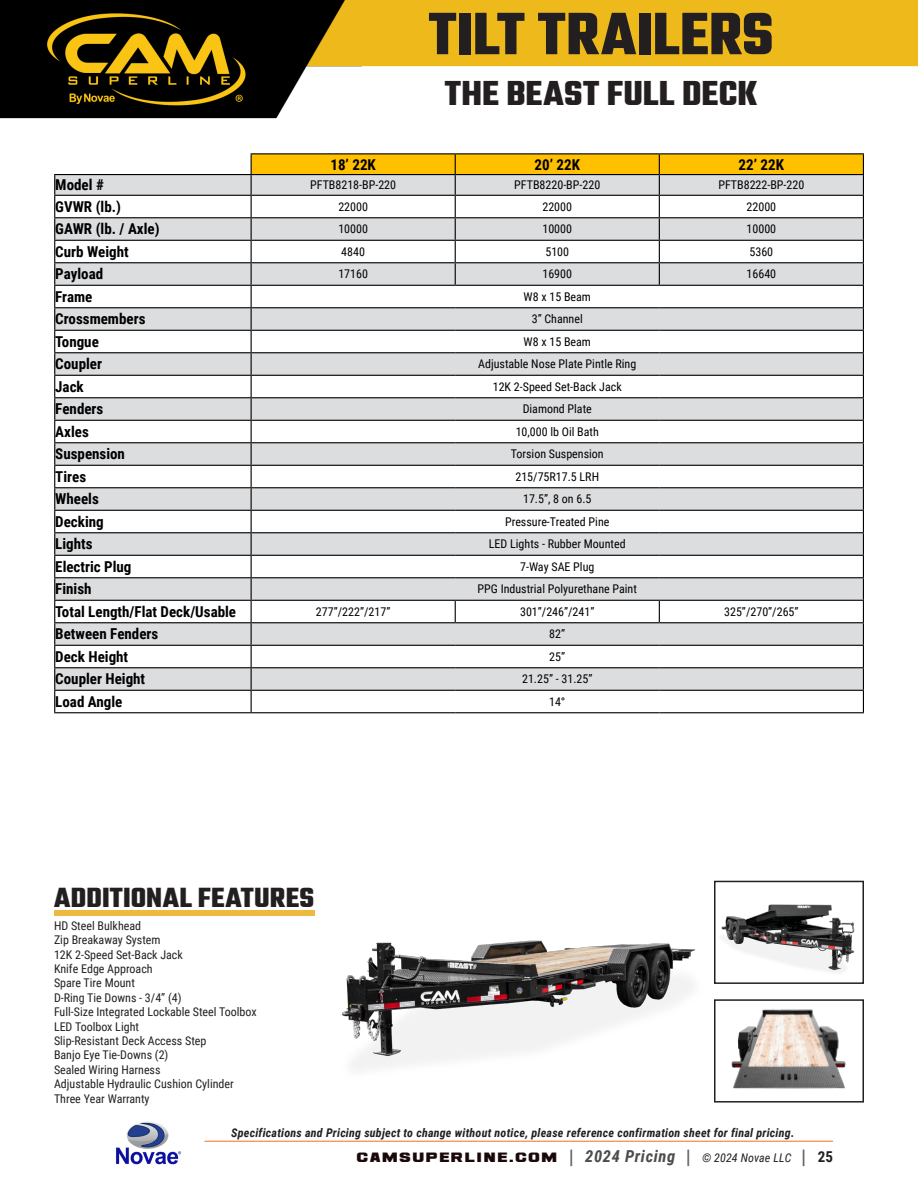
<style>
.page{position:relative;width:918px;height:1188px;background:#fff}
.page>*{position:absolute;margin:0;border:0;box-sizing:border-box;transform-origin:0 0}
.t1{font:700 64.5px "Teko";letter-spacing:.005em;color:#231f20}
.t2{font:700 37.5px "Teko";letter-spacing:.005em;color:#231f20}
.t3{font:700 30px "Teko";letter-spacing:.01em;color:#231f20}
.Paragraph_Style_1{font:700 15px "Roboto Condensed";color:#000}
.Paragraph_Style_1-2{font:12px "Roboto Condensed";color:#000}
.t4{font:12px "Roboto Condensed";color:#231f20}
.t5{font:italic 700 12px "Roboto Condensed";letter-spacing:.02em;color:#231f20}
.t6{font:10.5px "Ash";letter-spacing:.17em;color:#1a090b}
.s1{font-family:"Myriad Pro";font-weight:700;font-style:italic;font-size:16.5px;color:#636366}
.s2{font-family:"Roboto Condensed";font-weight:700;font-style:italic;font-size:16.5px;color:#4b4c4d}
.s3{font-family:"Roboto Condensed";font-style:italic;font-size:12px;color:#231f20}
.s4{font-family:"Roboto Condensed";font-weight:700;font-size:15px;color:#231f20}
</style>
<div class="page">
<hr style="left:205px;top:1141px;width:628px;height:1px;background:#f36e21">
<img style="left:116px;top:1122px;width:66px;height:43px">
<img style="left:0;top:0;width:918px;height:119px">
<img style="left:314px;top:910px;width:382px;height:160px">
<img style="left:721px;top:904px;width:134px;height:68px">
<div style="left:714px;top:881px;width:150px;height:103px;border:2px solid #231f20"></div>
<img style="left:731px;top:1009px;width:115px;height:80px">
<div style="left:714px;top:999px;width:150px;height:104px;border:2px solid #231f20"></div>
<div style="left:54px;top:910px;width:260px;height:6px;background:#edb941"></div>
<svg style="left:55px;top:175px;width:196px;height:515px;fill:#dcdddf"></svg>
<hr style="left:251px;top:153px;width:204px;height:1px;background:#000">
<hr style="left:455px;top:153px;width:204px;height:1px;background:#000">
<hr style="left:659px;top:153px;width:205px;height:1px;background:#000">
<hr style="left:54px;top:174px;width:197px;height:1px;background:#000">
<hr style="left:54px;top:195px;width:197px;height:1px;background:#000">
<hr style="left:54px;top:217px;width:197px;height:1px;background:#000">
<hr style="left:54px;top:240px;width:197px;height:1px;background:#000">
<hr style="left:54px;top:262px;width:197px;height:1px;background:#000">
<hr style="left:54px;top:285px;width:197px;height:1px;background:#000">
<hr style="left:54px;top:307px;width:197px;height:1px;background:#000">
<hr style="left:54px;top:330px;width:197px;height:1px;background:#000">
<hr style="left:54px;top:352px;width:197px;height:1px;background:#000">
<hr style="left:54px;top:375px;width:197px;height:1px;background:#000">
<hr style="left:54px;top:397px;width:197px;height:1px;background:#000">
<hr style="left:54px;top:420px;width:197px;height:1px;background:#000">
<hr style="left:54px;top:442px;width:197px;height:1px;background:#000">
<hr style="left:54px;top:465px;width:197px;height:1px;background:#000">
<hr style="left:54px;top:487px;width:197px;height:1px;background:#000">
<hr style="left:54px;top:510px;width:197px;height:1px;background:#000">
<hr style="left:54px;top:532px;width:197px;height:1px;background:#000">
<hr style="left:54px;top:555px;width:197px;height:1px;background:#000">
<hr style="left:54px;top:577px;width:197px;height:1px;background:#000">
<hr style="left:54px;top:600px;width:197px;height:1px;background:#000">
<hr style="left:54px;top:622px;width:197px;height:1px;background:#000">
<hr style="left:54px;top:645px;width:197px;height:1px;background:#000">
<hr style="left:54px;top:667px;width:197px;height:1px;background:#000">
<hr style="left:54px;top:690px;width:197px;height:1px;background:#000">
<hr style="left:54px;top:712px;width:197px;height:1px;background:#000">
<hr style="left:251px;top:712px;width:204px;height:1px;background:#000">
<hr style="left:455px;top:712px;width:204px;height:1px;background:#000">
<hr style="left:659px;top:712px;width:205px;height:1px;background:#000">
<svg style="left:54px;top:175px;width:1px;height:537px"></svg>
<svg style="left:251px;top:154px;width:613px;height:558px"></svg>
<p class="t1" style="left:429px;top:-8px;width:346px">TILT TRAILERS</p>
<p class="t2" style="left:445px;top:69px;width:314px">THE BEAST FULL DECK</p>
<p class="Paragraph_Style_1" style="left:330px;top:154px;width:47px">18’ 22K</p>
<p class="Paragraph_Style_1" style="left:535px;top:154px;width:47px">20’ 22K</p>
<p class="Paragraph_Style_1" style="left:739px;top:154px;width:47px">22’ 22K</p>
<p class="Paragraph_Style_1" style="left:55px;top:174px;width:50px">Model #</p>
<p class="Paragraph_Style_1-2" style="left:310px;top:177px;width:87px">PFTB8218-BP-220</p>
<p class="Paragraph_Style_1-2" style="left:514px;top:177px;width:87px">PFTB8220-BP-220</p>
<p class="Paragraph_Style_1-2" style="left:718px;top:177px;width:87px">PFTB8222-BP-220</p>
<p class="Paragraph_Style_1" style="left:55px;top:196px;width:67px">GVWR (lb.)</p>
<p class="Paragraph_Style_1-2" style="left:338px;top:198px;width:31px">22000</p>
<p class="Paragraph_Style_1-2" style="left:542px;top:198px;width:31px">22000</p>
<p class="Paragraph_Style_1-2" style="left:747px;top:198px;width:31px">22000</p>
<p class="Paragraph_Style_1" style="left:55px;top:219px;width:106px">GAWR (lb. / Axle)</p>
<p class="Paragraph_Style_1-2" style="left:338px;top:221px;width:31px">10000</p>
<p class="Paragraph_Style_1-2" style="left:542px;top:221px;width:31px">10000</p>
<p class="Paragraph_Style_1-2" style="left:747px;top:221px;width:31px">10000</p>
<p class="Paragraph_Style_1" style="left:55px;top:241px;width:75px">Curb Weight</p>
<p class="Paragraph_Style_1-2" style="left:341px;top:243px;width:25px">4840</p>
<p class="Paragraph_Style_1-2" style="left:545px;top:243px;width:25px">5100</p>
<p class="Paragraph_Style_1-2" style="left:750px;top:243px;width:25px">5360</p>
<p class="Paragraph_Style_1" style="left:55px;top:264px;width:49px">Payload</p>
<p class="Paragraph_Style_1-2" style="left:338px;top:266px;width:31px">17160</p>
<p class="Paragraph_Style_1-2" style="left:542px;top:266px;width:31px">16900</p>
<p class="Paragraph_Style_1-2" style="left:747px;top:266px;width:31px">16640</p>
<p class="Paragraph_Style_1" style="left:55px;top:286px;width:39px">Frame</p>
<p class="Paragraph_Style_1-2" style="left:524px;top:288px;width:69px">W8 x 15 Beam</p>
<p class="Paragraph_Style_1" style="left:55px;top:309px;width:92px">Crossmembers</p>
<p class="Paragraph_Style_1-2" style="left:532px;top:311px;width:53px">3” Channel</p>
<p class="Paragraph_Style_1" style="left:55px;top:331px;width:45px">Tongue</p>
<p class="Paragraph_Style_1-2" style="left:524px;top:333px;width:69px">W8 x 15 Beam</p>
<p class="Paragraph_Style_1" style="left:55px;top:354px;width:48px">Coupler</p>
<p class="Paragraph_Style_1-2" style="left:478px;top:356px;width:160px">Adjustable Nose Plate Pintle Ring</p>
<p class="Paragraph_Style_1" style="left:55px;top:376px;width:30px">Jack</p>
<p class="Paragraph_Style_1-2" style="left:493px;top:378px;width:130px">12K 2-Speed Set-Back Jack</p>
<p class="Paragraph_Style_1" style="left:55px;top:399px;width:50px">Fenders</p>
<p class="Paragraph_Style_1-2" style="left:523px;top:401px;width:71px">Diamond Plate</p>
<p class="Paragraph_Style_1" style="left:55px;top:421px;width:35px">Axles</p>
<p class="Paragraph_Style_1-2" style="left:516px;top:423px;width:85px">10,000 lb Oil Bath</p>
<p class="Paragraph_Style_1" style="left:55px;top:444px;width:71px">Suspension</p>
<p class="Paragraph_Style_1-2" style="left:511px;top:446px;width:95px">Torsion Suspension</p>
<p class="Paragraph_Style_1" style="left:55px;top:466px;width:32px">Tires</p>
<p class="Paragraph_Style_1-2" style="left:515px;top:468px;width:85px">215/75R17.5 LRH</p>
<p class="Paragraph_Style_1" style="left:55px;top:489px;width:45px">Wheels</p>
<p class="Paragraph_Style_1-2" style="left:523px;top:491px;width:70px">17.5”, 8 on 6.5</p>
<p class="Paragraph_Style_1" style="left:55px;top:511px;width:50px">Decking</p>
<p class="Paragraph_Style_1-2" style="left:505px;top:513px;width:106px">Pressure-Treated Pine</p>
<p class="Paragraph_Style_1" style="left:55px;top:534px;width:39px">Lights</p>
<p class="Paragraph_Style_1-2" style="left:489px;top:536px;width:138px">LED Lights - Rubber Mounted</p>
<p class="Paragraph_Style_1" style="left:55px;top:556px;width:78px">Electric Plug</p>
<p class="Paragraph_Style_1-2" style="left:520px;top:558px;width:76px">7-Way SAE Plug</p>
<p class="Paragraph_Style_1" style="left:55px;top:579px;width:38px">Finish</p>
<p class="Paragraph_Style_1-2" style="left:478px;top:581px;width:161px">PPG Industrial Polyurethane Paint</p>
<p class="Paragraph_Style_1" style="left:55px;top:601px;width:182px">Total Length/Flat Deck/Usable</p>
<p class="Paragraph_Style_1-2" style="left:316px;top:603px;width:76px">277”/222”/217”</p>
<p class="Paragraph_Style_1-2" style="left:520px;top:603px;width:76px">301”/246”/241”</p>
<p class="Paragraph_Style_1-2" style="left:724px;top:603px;width:76px">325”/270”/265”</p>
<p class="Paragraph_Style_1" style="left:55px;top:624px;width:105px">Between Fenders</p>
<p class="Paragraph_Style_1-2" style="left:549px;top:626px;width:17px">82”</p>
<p class="Paragraph_Style_1" style="left:55px;top:646px;width:74px">Deck Height</p>
<p class="Paragraph_Style_1-2" style="left:549px;top:648px;width:17px">25”</p>
<p class="Paragraph_Style_1" style="left:55px;top:669px;width:91px">Coupler Height</p>
<p class="Paragraph_Style_1-2" style="left:522px;top:671px;width:72px">21.25” - 31.25”</p>
<p class="Paragraph_Style_1" style="left:55px;top:691px;width:69px">Load Angle</p>
<p class="Paragraph_Style_1-2" style="left:549px;top:693px;width:18px">14°</p>
<p class="t3" style="left:54px;top:878px;width:262px">ADDITIONAL FEATURES</p>
<p class="t4" style="left:54px;top:917px;width:89px">HD Steel Bulkhead</p>
<p class="t4" style="left:54px;top:931px;width:108px">Zip Breakaway System</p>
<p class="t4" style="left:54px;top:946px;width:130px">12K 2-Speed Set-Back Jack</p>
<p class="t4" style="left:54px;top:960px;width:100px">Knife Edge Approach</p>
<p class="t4" style="left:54px;top:975px;width:82px">Spare Tire Mount</p>
<p class="t4" style="left:54px;top:989px;width:129px">D-Ring Tie Downs - 3/4” (4)</p>
<p class="t4" style="left:54px;top:1003px;width:204px">Full-Size Integrated Lockable Steel Toolbox</p>
<p class="t4" style="left:54px;top:1018px;width:87px">LED Toolbox Light</p>
<p class="t4" style="left:54px;top:1032px;width:154px">Slip-Resistant Deck Access Step</p>
<p class="t4" style="left:54px;top:1047px;width:116px">Banjo Eye Tie-Downs (2)</p>
<p class="t4" style="left:54px;top:1061px;width:108px">Sealed Wiring Harness</p>
<p class="t4" style="left:54px;top:1075px;width:181px">Adjustable Hydraulic Cushion Cylinder</p>
<p class="t4" style="left:54px;top:1090px;width:97px">Three Year Warranty</p>
<p class="t5" style="left:231px;top:1124px;width:565px">Specifications and Pricing subject to change without notice, please reference confirmation sheet for final pricing.</p>
<p class="t6" style="left:357px;top:1152px;width:478px">CAMSUPERLINE.COM <span class="s1">|</span> <span class="s2">2024 Pricing</span> <span class="s1">|</span> <span class="s3">© 2024 Novae LLC</span> <span class="s1">|</span> <span class="s4">25</span></p>
</div>
